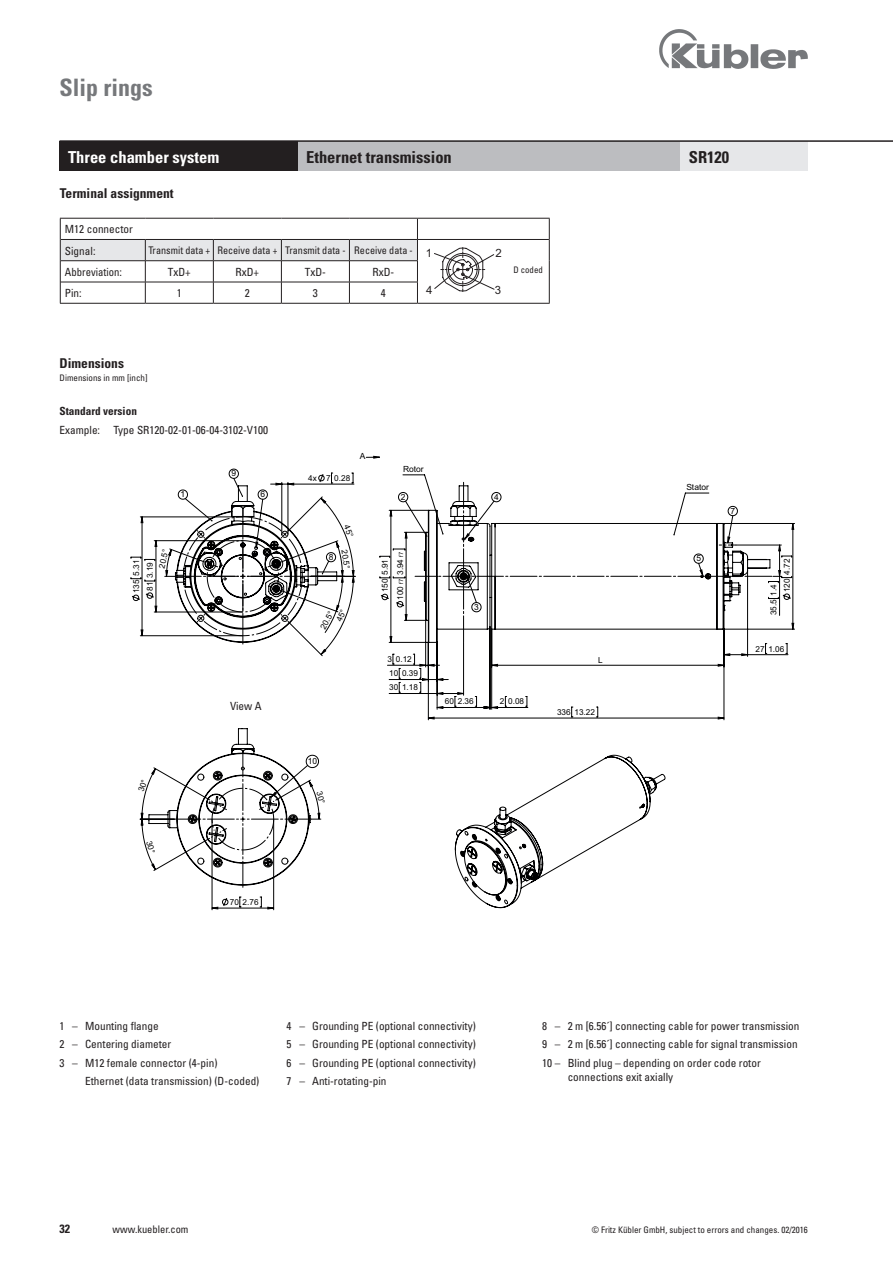
<style>
.page{position:relative;width:893px;height:1263px;background:#fff}
.page>*{position:absolute;margin:0;border:0;box-sizing:border-box;transform-origin:0 0}
.Kapitel{font:700 condensed 24px "Univers";color:#76787b}
.Head_weiß{font:700 condensed 16.5px "Univers";color:#231f20}
.Head_weiß-2{font:700 condensed 16.5px "Univers";color:#fff}
.Bestellschlüssel{font:700 condensed 13.5px "Univers";color:#231f20}
.t1{font:700 condensed 12px "Univers";color:#231f20}
.t2{font:11.4px "Arial";color:#231f20}
.Bestellschlüssel-2{font:condensed 11.25px/14.2px "Univers";color:#231f20}
.Bestellschlüssel-3{font:700 condensed 11.25px "Univers";color:#231f20}
.Bestellschlüssel-4{font:condensed 11.25px "Univers";color:#231f20;scale:.95 1}
.t3{font:condensed 10.5px "Univers";color:#231f20}
.Fußnote{font:condensed 9px "Univers";color:#231f20}
.technisch-linie-schw{font:condensed 9px "Univers";color:#231f20}
.t4{font:8.7px "Arial";color:#000001}
.t5{font:8.4px "Arial";color:#000001}
.t6{font:8.25px/15.1px "Arial";color:#000001;text-align:center}
.s1{font-size:5.7px}
</style>
<div class="page">
<img style="left:659px;top:30px;width:149px;height:38px">
<svg style="left:212px;top:908px;width:62px;height:1px"></svg>
<svg style="left:131px;top:517px;width:17px;height:119px"></svg>
<svg style="left:770px;top:523px;width:24px;height:107px"></svg>
<svg style="left:148px;top:485px;width:622px;height:423px"></svg>
<svg style="left:434px;top:247px;width:61px;height:45px"></svg>
<hr style="left:60px;top:218px;width:85px;height:1px;background:#231f20">
<hr style="left:145px;top:218px;width:68px;height:1px;background:#231f20">
<hr style="left:213px;top:218px;width:68px;height:1px;background:#231f20">
<hr style="left:281px;top:218px;width:68px;height:1px;background:#231f20">
<hr style="left:349px;top:218px;width:68px;height:1px;background:#231f20">
<hr style="left:417px;top:218px;width:133px;height:1px;background:#231f20">
<svg style="left:549px;top:219px;width:1px;height:84px"></svg>
<hr style="left:417px;top:303px;width:133px;height:1px;background:#231f20">
<hr style="left:60px;top:303px;width:85px;height:1px;background:#231f20">
<hr style="left:145px;top:303px;width:68px;height:1px;background:#231f20">
<hr style="left:213px;top:303px;width:68px;height:1px;background:#231f20">
<hr style="left:281px;top:303px;width:68px;height:1px;background:#231f20">
<hr style="left:349px;top:303px;width:68px;height:1px;background:#231f20">
<hr style="left:417px;top:239px;width:132px;height:1px;background:#231f20">
<svg style="left:60px;top:219px;width:358px;height:84px"></svg>
<div style="left:60px;top:141px;width:238px;height:30px;background:#231f20"></div>
<div style="left:298px;top:141px;width:382px;height:30px;background:#bcbdc0"></div>
<div style="left:680px;top:141px;width:128px;height:30px;background:#e6e7e9"></div>
<hr style="left:60px;top:140px;width:833px;height:2px;background:#231f20">
<div style="left:214px;top:701px;width:64px;height:15px;background:#fff"></div>
<svg style="left:321px;top:498px;width:33px;height:156px"></svg>
<svg style="left:139px;top:769px;width:16px;height:101px"></svg>
<svg style="left:175px;top:751px;width:150px;height:136px"></svg>
<p class="Kapitel" style="left:60px;top:72px;width:95px">Slip rings</p>
<p class="Head_weiß-2" style="left:68px;top:147px;width:153px">Three chamber system</p>
<p class="Head_weiß" style="left:306px;top:147px;width:147px">Ethernet transmission</p>
<p class="Head_weiß" style="left:689px;top:147px;width:42px">SR120</p>
<p class="Bestellschlüssel" style="left:60px;top:185px;width:115px">Terminal assignment</p>
<p class="Bestellschlüssel-2" style="left:65px;top:222px;width:70px">M12 connector</p>
<p class="Bestellschlüssel-2" style="left:65px;top:243px;width:32px">Signal:</p>
<p class="t3" style="left:148px;top:244px;width:64px">Transmit data +</p>
<p class="t3" style="left:217px;top:244px;width:62px">Receive data +</p>
<p class="t3" style="left:285px;top:244px;width:62px">Transmit data -</p>
<p class="t3" style="left:354px;top:244px;width:60px">Receive data -</p>
<p class="Bestellschlüssel-4" style="left:65px;top:265px;width:62px">Abbreviation:</p>
<p class="Bestellschlüssel-2" style="left:168px;top:265px;width:25px">TxD+</p>
<p class="Bestellschlüssel-2" style="left:235px;top:265px;width:25px">RxD+</p>
<p class="Bestellschlüssel-2" style="left:305px;top:265px;width:23px">TxD-</p>
<p class="Bestellschlüssel-2" style="left:372px;top:265px;width:23px">RxD-</p>
<p class="Bestellschlüssel-2" style="left:65px;top:286px;width:18px">Pin:</p>
<p class="Bestellschlüssel-2" style="left:177px;top:286px;width:6px">1</p>
<p class="Bestellschlüssel-2" style="left:245px;top:286px;width:6px">2</p>
<p class="Bestellschlüssel-2" style="left:313px;top:286px;width:6px">3</p>
<p class="Bestellschlüssel-2" style="left:381px;top:286px;width:6px">4</p>
<p class="t2" style="left:426px;top:245px;width:8px">1</p>
<p class="t2" style="left:426px;top:282px;width:8px">4</p>
<p class="t2" style="left:495px;top:245px;width:8px">2</p>
<p class="t2" style="left:495px;top:282px;width:8px">3</p>
<p class="technisch-linie-schw" style="left:513px;top:264px;width:31px">D coded</p>
<p class="Bestellschlüssel" style="left:60px;top:355px;width:66px">Dimensions</p>
<p class="Fußnote" style="left:60px;top:372px;width:89px">Dimensions in mm [inch]</p>
<p class="Bestellschlüssel-3" style="left:60px;top:404px;width:79px">Standard version</p>
<p class="Bestellschlüssel-2" style="left:60px;top:422px;width:210px">Example: Type SR120-02-01-06-04-3102-V100</p>
<p class="t5" style="left:232px;top:468px;width:6px">9</p>
<p class="t5" style="left:181px;top:489px;width:6px">1</p>
<p class="t5" style="left:260px;top:489px;width:6px">6</p>
<p class="t6" style="left:308px;top:471px;width:44px">4x 7 0.28</p>
<p class="t5" style="left:360px;top:451px;width:7px">A</p>
<p class="t5" style="left:403px;top:463px;width:22px">Rotor</p>
<p class="t5" style="left:401px;top:491px;width:6px">2</p>
<p class="t6" style="left:154px;top:567px;width:21px;rotate:-78deg">20.5°</p>
<p class="t6" style="left:352px;top:548px;width:21px;rotate:81deg">20.5°</p>
<p class="t5" style="left:329px;top:551px;width:6px">8</p>
<p class="t6" style="left:129px;top:593px;width:35px;rotate:-90deg">135 5.31</p>
<p class="t6" style="left:143px;top:591px;width:30px;rotate:-90deg">81 3.19</p>
<p class="Bestellschlüssel-2" style="left:230px;top:699px;width:33px">View A</p>
<p class="t4" style="left:227px;top:703px;width:38px">Ansicht A</p>
<p class="t6" style="left:316px;top:625px;width:21px;rotate:-62deg">20.5°</p>
<p class="t5" style="left:308px;top:755px;width:11px">10</p>
<p class="t6" style="left:377px;top:600px;width:49px;rotate:-90deg">150 5.91<br>100 <span class="s1">f7</span> 3.94 <span class="s1">f7</span></p>
<p class="t6" style="left:387px;top:652px;width:26px">3 0.12</p>
<p class="t6" style="left:389px;top:666px;width:30px">10 0.39</p>
<p class="t6" style="left:389px;top:680px;width:30px">30 1.18</p>
<p class="t5" style="left:494px;top:491px;width:6px">4</p>
<p class="t5" style="left:474px;top:601px;width:6px">3</p>
<p class="t6" style="left:445px;top:694px;width:30px">60 2.36</p>
<p class="t6" style="left:500px;top:694px;width:26px">2 0.08</p>
<p class="t6" style="left:598px;top:653px;width:6px">L</p>
<p class="t6" style="left:557px;top:705px;width:39px">336 13.22</p>
<p class="t6" style="left:230px;top:895px;width:30px">70 2.76</p>
<p class="t5" style="left:686px;top:481px;width:24px">Stator</p>
<p class="t5" style="left:696px;top:553px;width:6px">5</p>
<p class="t5" style="left:730px;top:505px;width:6px">7</p>
<p class="t6" style="left:779px;top:592px;width:35px;rotate:-90deg">120 4.72</p>
<p class="t6" style="left:766px;top:615px;width:33px;rotate:-90deg">35.5 1.4</p>
<p class="t6" style="left:755px;top:641px;width:30px">27 1.06</p>
<p class="Bestellschlüssel-2" style="left:60px;top:1018px;width:101px">1 – Mounting flange</p>
<p class="Bestellschlüssel-2" style="left:60px;top:1037px;width:113px">2 – Centering diameter</p>
<p class="Bestellschlüssel-2" style="left:60px;top:1055px;width:159px">3 – M12 female connector (4-pin)</p>
<p class="Bestellschlüssel-2" style="left:85px;top:1074px;width:176px">Ethernet (data transmission) (D-coded)</p>
<p class="Bestellschlüssel-2" style="left:287px;top:1018px;width:191px">4 – Grounding PE (optional connectivity)</p>
<p class="Bestellschlüssel-2" style="left:287px;top:1037px;width:191px">5 – Grounding PE (optional connectivity)</p>
<p class="Bestellschlüssel-2" style="left:287px;top:1055px;width:191px">6 – Grounding PE (optional connectivity)</p>
<p class="Bestellschlüssel-2" style="left:287px;top:1074px;width:101px">7 – Anti-rotating-pin</p>
<p class="Bestellschlüssel-2" style="left:542px;top:1018px;width:259px">8 – 2 m [6.56´] connecting cable for power transmission</p>
<p class="Bestellschlüssel-2" style="left:542px;top:1037px;width:257px">9 – 2 m [6.56´] connecting cable for signal transmission</p>
<p class="Bestellschlüssel-2" style="left:568px;top:1055px;width:195px;text-indent:-26px">10 – Blind plug – depending on order code rotor connections exit axially</p>
<p class="t1" style="left:60px;top:1221px;width:12px">32</p>
<p class="t3" style="left:113px;top:1223px;width:77px">www.kuebler.com</p>
<p class="Fußnote" style="left:592px;top:1224px;width:218px">© Fritz Kübler GmbH, subject to errors and changes. 02/2016</p>
</div>
